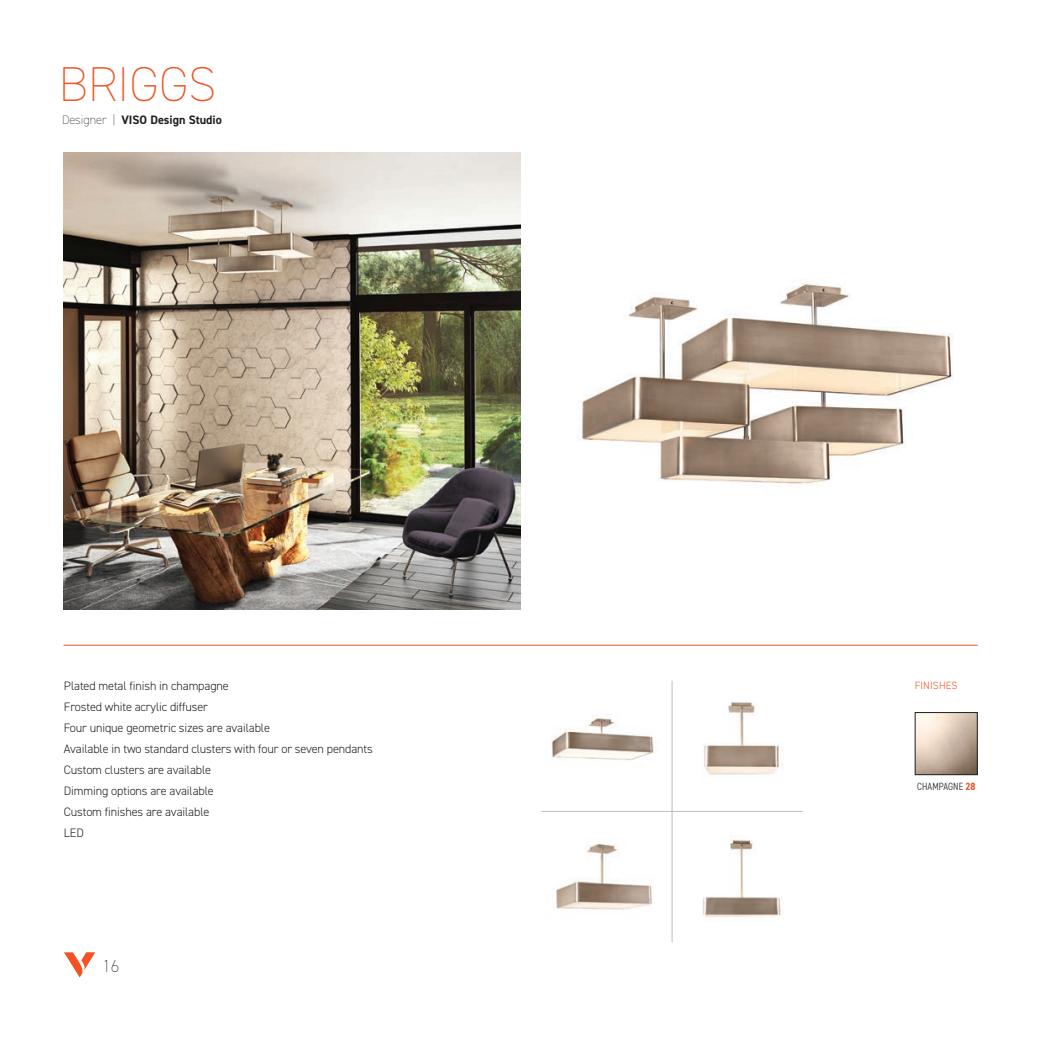
<style>
.page{position:relative;width:1042px;height:1042px;background:#fff}
.page>*{position:absolute;margin:0;border:0;box-sizing:border-box;transform-origin:0 0}
.t1{font:200 49px "DIN2014";color:#f15322}
.t2{font:200 17.5px "DIN2014";color:#231f20}
.t3{font:300 12.25px "DIN2014";letter-spacing:-.01em;color:#231f20}
.t4{font:700 12.25px "DIN2014";color:#231f20}
.t5{font:300 condensed 10.5px "DIN2014";letter-spacing:.01em;color:#231f20}
.t6{font:300 10.5px "DIN2014";letter-spacing:.01em;color:#f15322}
.s1{font-weight:200}
.s2{font-weight:700;color:#f15322}
</style>
<div class="page">
<svg style="left:64px;top:952px;width:31px;height:25px"></svg>
<img style="left:577px;top:279px;width:377px;height:205px">
<img style="left:916px;top:714px;width:59px;height:59px">
<div style="left:914px;top:712px;width:63px;height:63px;border:1px solid #231f20"></div>
<img style="left:63px;top:152px;width:458px;height:457px">
<img style="left:703px;top:702px;width:81px;height:73px">
<img style="left:556px;top:844px;width:97px;height:66px">
<img style="left:703px;top:839px;width:78px;height:78px">
<img style="left:551px;top:714px;width:104px;height:47px">
<hr style="left:671px;top:681px;width:1px;height:261px;background:#bcbdc0">
<hr style="left:541px;top:811px;width:262px;height:1px;background:#bcbdc0">
<hr style="left:64px;top:645px;width:913px;height:1px;background:#f15122">
<p class="t1" style="left:59px;top:54px;width:159px">BRIGGS</p>
<p class="t4" style="left:62px;top:111px;width:161px"><span class="s1">Designer |</span> VISO Design Studio</p>
<p class="t3" style="left:64px;top:678px;width:166px">Plated metal finish in champagne</p>
<p class="t3" style="left:64px;top:699px;width:146px">Frosted white acrylic diffuser</p>
<p class="t3" style="left:64px;top:720px;width:208px">Four unique geometric sizes are available</p>
<p class="t3" style="left:64px;top:741px;width:310px">Available in two standard clusters with four or seven pendants</p>
<p class="t3" style="left:64px;top:762px;width:149px">Custom clusters are available</p>
<p class="t3" style="left:64px;top:783px;width:151px">Dimming options are available</p>
<p class="t3" style="left:64px;top:804px;width:147px">Custom finishes are available</p>
<p class="t3" style="left:64px;top:825px;width:21px">LED</p>
<h2 class="t2" style="left:102px;top:955px;width:18px">16</h2>
<p class="t6" style="left:915px;top:679px;width:44px">FINISHES</p>
<p class="t5" style="left:917px;top:780px;width:60px">CHAMPAGNE <span class="s2">28</span></p>
</div>
